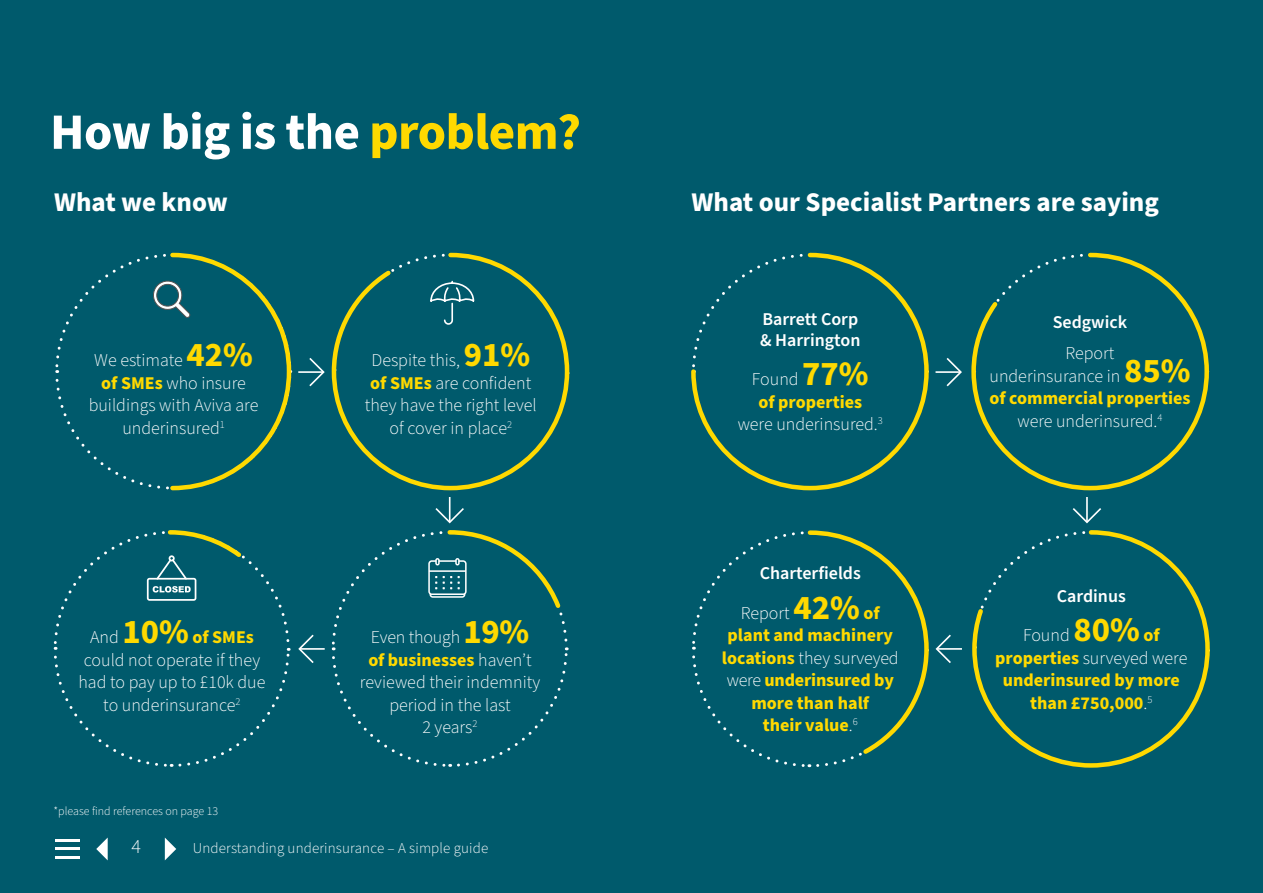
<style>
.page{position:relative;width:1263px;height:893px;background:#005a6c}
.page>*{position:absolute;margin:0;border:0;box-sizing:border-box;transform-origin:0 0}
.t1{font:700 51px "Source Sans Pro";letter-spacing:-.01em;color:#fff}
.t2{font:700 27px "Source Sans Pro";color:#fff}
.t3{font:300 20.1px "Source Sans Pro";color:#fff}
.t4{font:300 18px/22.5px "Source Sans Pro";color:#fff;text-align:center}
.t5{font:700 18px/22.5px "Source Sans Pro";color:#ffd900;text-align:center}
.t6{font:600 18px/39.5px "Source Sans Pro";color:#fff;text-align:center}
.t7{font:300 15px "Source Sans Pro";letter-spacing:.01em;color:#fff}
.t8{font:300 12px "Source Sans Pro";color:#fff}
.s1{color:#ffd900}
.s2{font-weight:700;font-size:34.5px;color:#ffd900}
.s3{font-weight:700;color:#ffd900}
.s4{font-weight:300}
.s5{font-weight:300;color:#fff}
</style>
<div class="page">
<svg style="left:165px;top:838px;width:11px;height:22px"></svg>
<svg style="left:96px;top:837px;width:12px;height:23px"></svg>
<hr style="left:55px;top:848px;width:25px;height:2px;background:#fff">
<hr style="left:55px;top:856px;width:25px;height:3px;background:#fff">
<hr style="left:55px;top:839px;width:25px;height:3px;background:#fff">
<svg style="left:691px;top:252px;width:238px;height:239px"></svg>
<svg style="left:971px;top:252px;width:239px;height:239px"></svg>
<svg style="left:55px;top:252px;width:238px;height:239px"></svg>
<svg style="left:53px;top:530px;width:238px;height:237px"></svg>
<svg style="left:309px;top:252px;width:261px;height:239px"></svg>
<hr style="left:298px;top:371px;width:25px;height:2px;background:#fff">
<svg style="left:331px;top:497px;width:238px;height:270px"></svg>
<svg style="left:298px;top:634px;width:16px;height:29px"></svg>
<hr style="left:300px;top:648px;width:25px;height:2px;background:#fff">
<svg style="left:946px;top:358px;width:16px;height:29px"></svg>
<hr style="left:935px;top:371px;width:26px;height:2px;background:#fff">
<svg style="left:972px;top:508px;width:238px;height:260px"></svg>
<hr style="left:1086px;top:497px;width:2px;height:25px;background:#fff">
<svg style="left:692px;top:530px;width:259px;height:238px"></svg>
<hr style="left:937px;top:648px;width:25px;height:2px;background:#fff">
<h1 class="t1" style="left:50px;top:97px;width:532px">How big is the <span class="s1">problem?</span></h1>
<h2 class="t2" style="left:54px;top:184px;width:175px">What we know</h2>
<h2 class="t2" style="left:691px;top:184px;width:469px">What our Specialist Partners are saying</h2>
<p class="t4" style="left:89px;top:349px;width:171px">We estimate <span class="s2">42% </span><span class="s3">of SMEs</span> who insure buildings with Aviva are underinsured<sup>1</sup></p>
<p class="t4" style="left:78px;top:627px;width:189px">And <span class="s2">10%</span> <span class="s3">of SMEs </span>could not operate if they had to pay up to £10k due to underinsurance<sup>2</sup></p>
<p class="t8" style="left:54px;top:803px;width:166px">*please find references on page 13</p>
<p class="t4" style="left:365px;top:349px;width:173px">Despite this, <span class="s2">91% </span><span class="s3">of SMEs</span> are confident they have the right level of cover in place<sup>2</sup></p>
<p class="t4" style="left:360px;top:627px;width:182px">Even though <span class="s2">19%<br></span><span class="s3">of businesses</span> haven’t reviewed their indemnity period in the last<br>2 years<sup>2</sup></p>
<p class="t3" style="left:131px;top:833px;width:11px">4</p>
<p class="t7" style="left:193px;top:838px;width:297px">Understanding underinsurance – A simple guide</p>
<p class="t6" style="left:760px;top:309px;width:102px;line-height:21px;text-align:left">Barrett Corp &amp; Harrington</p>
<p class="t4" style="left:738px;top:369px;width:147px">Found <span class="s2">77%<br></span><span class="s3">of properties<br></span>were underinsured.<sup>3</sup></p>
<p class="t6" style="left:741px;top:554px;width:140px">Charterfields<br><span class="s4">Report</span> <span class="s2">42%</span> <span class="s3">of</span></p>
<p class="t5" style="left:722px;top:625px;width:178px">plant and machinery locations <span class="s5">they surveyed were</span> underinsured by more than half<br>their value<span class="s5">.</span><sup>6</sup></p>
<p class="t6" style="left:1053px;top:303px;width:76px">Sedgwick</p>
<p class="t4" style="left:989px;top:343px;width:202px">Report<br>underinsurance in <span class="s2">85% </span><span class="s3">of commercial properties </span>were underinsured.<sup>4</sup></p>
<p class="t6" style="left:1023px;top:576px;width:138px">Cardinus<br><span class="s4">Found</span> <span class="s2">80%</span> <span class="s3">of</span></p>
<p class="t5" style="left:995px;top:647px;width:194px">properties <span class="s5">surveyed were </span>underinsured by more than £750,000<span class="s5">.</span><sup>5</sup></p>
</div>
